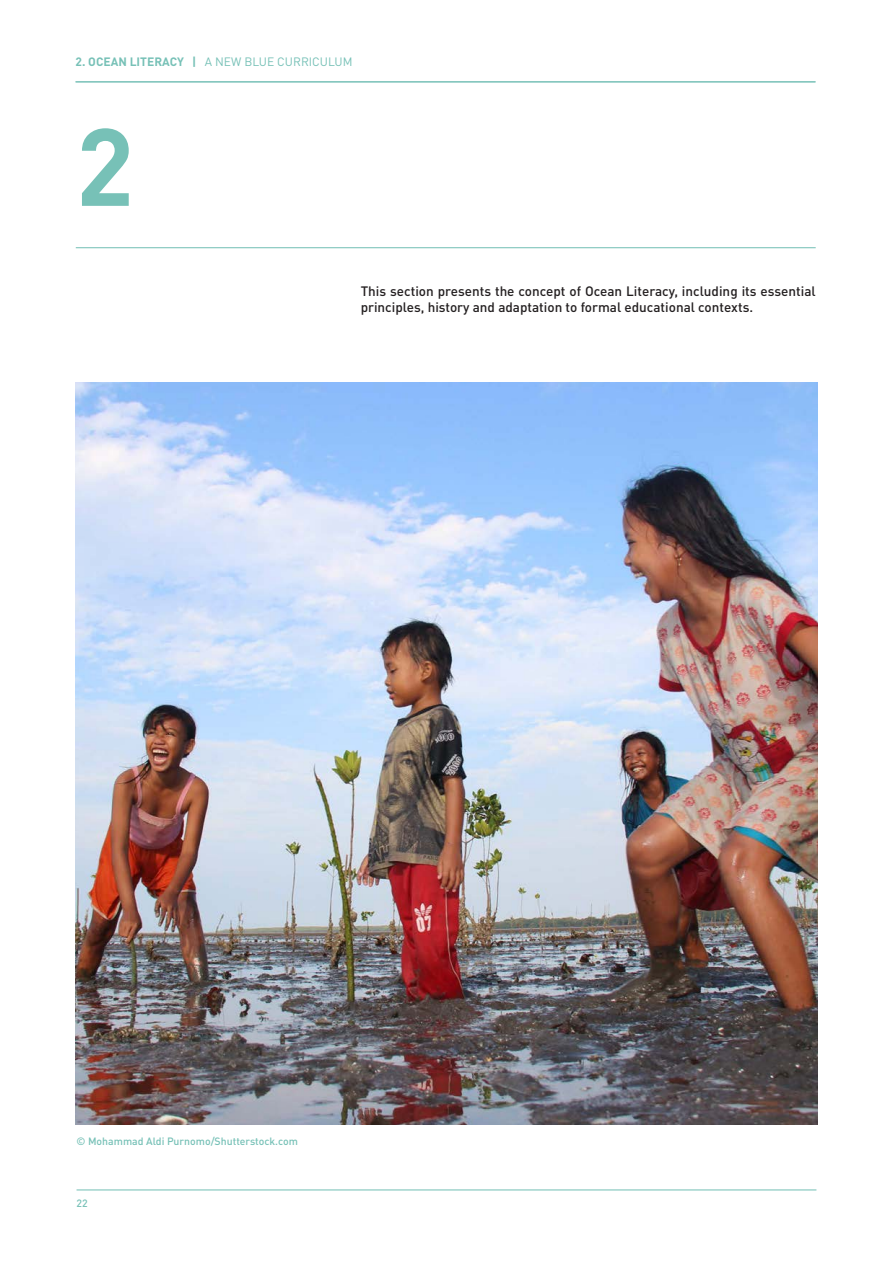
<style>
.page{position:relative;width:893px;height:1263px;background:#fff}
.page>*{position:absolute;margin:0;border:0;box-sizing:border-box;transform-origin:0 0}
.t1{font:700 108px "DINOT";color:#77c1b7}
.t2{font:500 13.5px/16.5px "DINOT";color:#231f20}
.t3{font:12px "DINOT";color:#77c1b7}
.t4{font:500 10.5px "DINOT";color:#77c1b7}
.s1{font-weight:700}
</style>
<div class="page">
<hr style="left:77px;top:1189px;width:739px;height:1px;background:#77c1b7">
<hr style="left:76px;top:247px;width:740px;height:1px;background:#77c1b7">
<hr style="left:76px;top:81px;width:739px;height:1px;background:#77c1b7">
<img style="left:76px;top:383px;width:741px;height:741px">
<p class="t3" style="left:76px;top:55px;width:278px"><span class="s1">2. OCEAN LITERACY |</span> A NEW BLUE CURRICULUM</p>
<p class="t1" style="left:76px;top:96px;width:60px">2</p>
<p class="t2" style="left:361px;top:282px;width:457px">This section presents the concept of Ocean Literacy, including its essential principles, history and adaptation to formal educational contexts.</p>
<p class="t4" style="left:77px;top:1134px;width:223px">© Mohammad Aldi Purnomo/Shutterstock.com</p>
<p class="t4" style="left:77px;top:1196px;width:13px">22</p>
</div>
